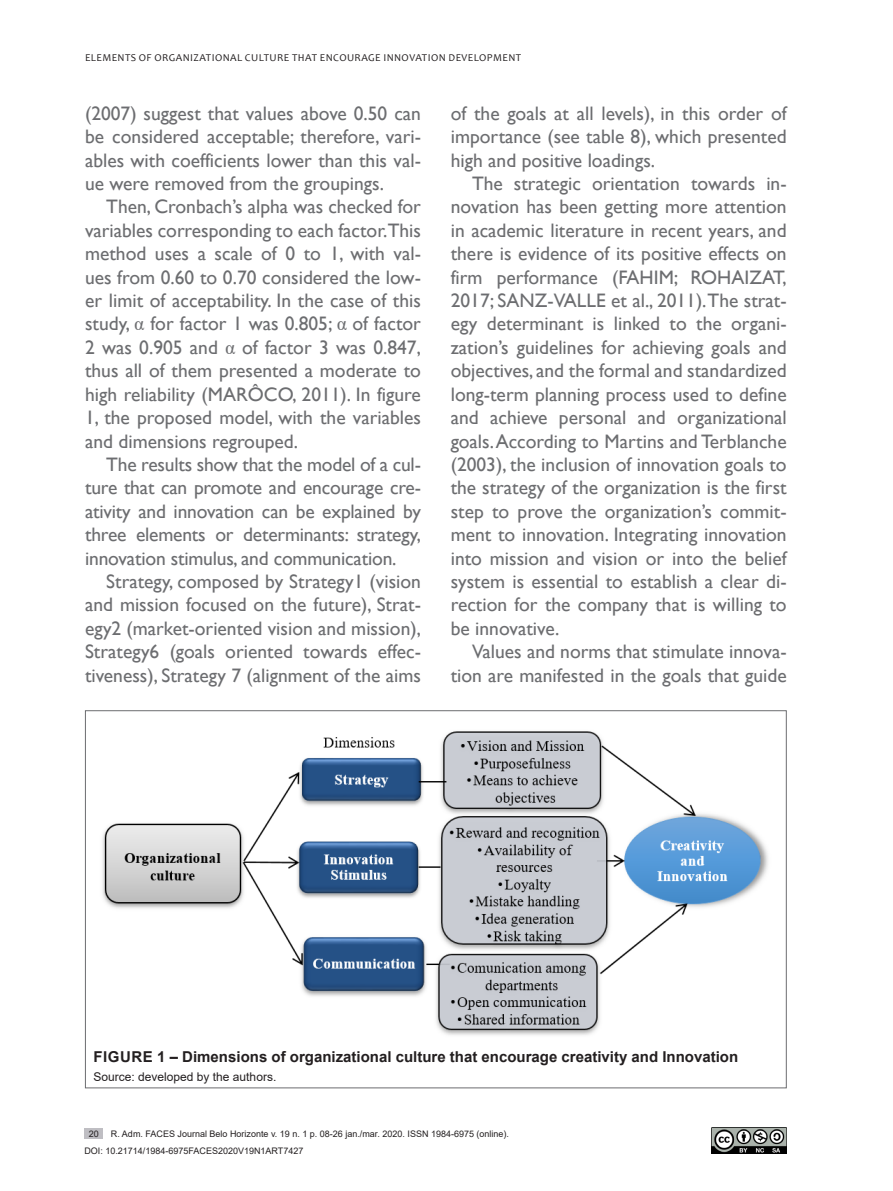
<style>
.page{position:relative;width:893px;height:1191px;background:#fff}
.page>*{position:absolute;margin:0;border:0;box-sizing:border-box;transform-origin:0 0}
.t1{font:19.5px/23.4px "Gill Sans";color:#6c6d70;text-align:justify}
.t2{font:700 15px "Arial";color:#231f20}
._1_-_FONTE_TABELA{font:12px "Arial";color:#231f20}
.t3{font:10.5px "Candara";letter-spacing:.04em;color:#231f20}
.t4{font:9px/17.2px "Arial";color:#231f20}
.s1{font-family:"Times New Roman"}
</style>
<div class="page">
<div style="left:84px;top:1128px;width:19px;height:10px;background:#bfbec3"></div>
<img style="left:712px;top:1127px;width:75px;height:26px">
<img style="left:102px;top:731px;width:666px;height:304px">
<p class="t3" style="left:85px;top:51px;width:438px">ELEMENTS OF ORGANIZATIONAL CULTURE THAT ENCOURAGE INNOVATION DEVELOPMENT</p>
<p class="t1" style="left:85px;top:102px;width:337px">(2007) suggest that values above 0.50 can be considered acceptable; therefore, vari&shy;ables with coefficients lower than this val&shy;ue were removed from the groupings.</p>
<p class="t1" style="left:85px;top:195px;width:337px;text-indent:21px">Then, Cronbach’s alpha was checked for variables corresponding to each factor.This method uses a scale of 0 to 1, with val&shy;ues from 0.60 to 0.70 considered the low&shy;er limit of acceptability. In the case of this study, <span class="s1">α</span> for factor 1 was 0.805; <span class="s1">α</span> of factor 2 was 0.905 and <span class="s1">α</span> of factor 3 was 0.847, thus all of them presented a moderate to high reliability (MARÔCO, 2011). In figure 1, the proposed model, with the variables and dimensions regrouped.</p>
<p class="t1" style="left:85px;top:453px;width:337px;text-indent:21px">The results show that the model of a cul&shy;ture that can promote and encourage cre&shy;ativity and innovation can be explained by three elements or determinants: strategy, innovation stimulus, and communication.</p>
<p class="t1" style="left:85px;top:570px;width:337px;text-indent:21px">Strategy, composed by Strategy1 (vision and mission focused on the future), Strat&shy;egy2 (market-oriented vision and mission), Strategy6 (goals oriented towards effec&shy;tiveness), Strategy 7 (alignment of the aims</p>
<p class="t1" style="left:451px;top:102px;width:337px">of the goals at all levels), in this order of importance (see table 8), which presented high and positive loadings.</p>
<p class="t1" style="left:451px;top:172px;width:337px;text-indent:21px">The strategic orientation towards in&shy;novation has been getting more attention in academic literature in recent years, and there is evidence of its positive effects on firm performance (FAHIM; ROHAIZAT, 2017; SANZ-VALLE et al., 2011).The strat&shy;egy determinant is linked to the organi&shy;zation’s guidelines for achieving goals and objectives, and the formal and standardized long-term planning process used to define and achieve personal and organizational goals. According to Martins and Terblanche (2003), the inclusion of innovation goals to the strategy of the organization is the first step to prove the organization’s commit&shy;ment to innovation. Integrating innovation into mission and vision or into the belief system is essential to establish a clear di&shy;rection for the company that is willing to be innovative.</p>
<p class="t1" style="left:451px;top:640px;width:337px;text-align:right">Values and norms that stimulate innova&shy;tion are manifested in the goals that guide</p>
<p class="t2" style="left:94px;top:1046px;width:646px">FIGURE 1 – Dimensions of organizational culture that encourage creativity and Innovation</p>
<p class="_1_-_FONTE_TABELA" style="left:94px;top:1069px;width:184px">Source: developed by the authors.</p>
<p class="t4" style="left:89px;top:1124px;width:12px">20</p>
<p class="t4" style="left:84px;top:1124px;width:426px;text-indent:27px">R. Adm. FACES Journal Belo Horizonte v. 19 n. 1 p. 08-26 jan./mar. 2020. ISSN 1984-6975 (online).<br>DOI: 10.21714/1984-6975FACES2020V19N1ART7427</p>
</div>
